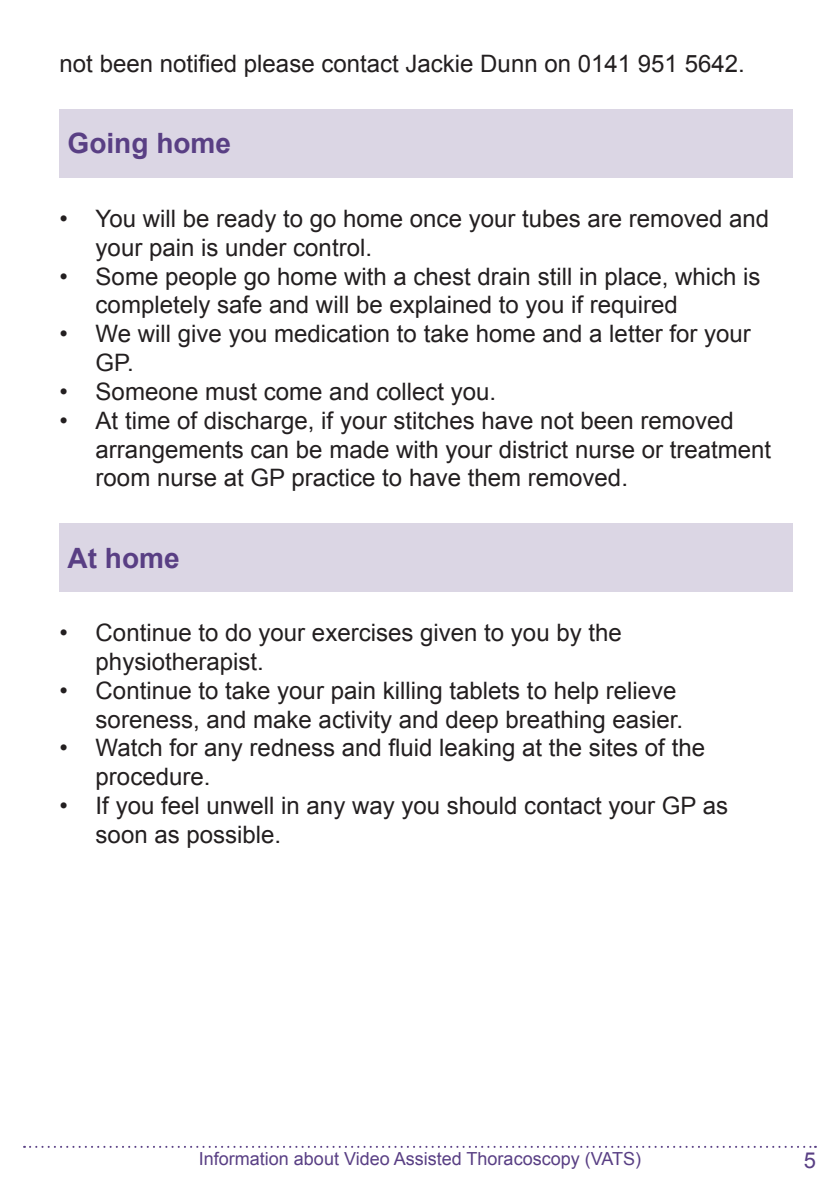
<style>
.page{position:relative;width:840px;height:1191px;background:#fff}
.page>*{position:absolute;margin:0;border:0;box-sizing:border-box;transform-origin:0 0}
.t1{font:700 28px "Arial";color:#593f84}
.t2{font:24px/28.8px "Arial";color:#231f20}
.t3{font:22px "Arial";color:#593f84}
.t4{font:18px "Arial";color:#593f84}
</style>
<div class="page">
<svg style="left:24px;top:1145px;width:791px;height:2px"></svg>
<div style="left:60px;top:109px;width:732px;height:68px;background:#dbd6e4"></div>
<div style="left:60px;top:523px;width:732px;height:68px;background:#dbd6e4"></div>
<p class="t2" style="left:60px;top:50px;width:686px">not been notified please contact Jackie Dunn on 0141 951 5642.</p>
<p class="t1" style="left:68px;top:125px;width:165px">Going home</p>
<p class="t2" style="left:96px;top:204px;width:674px;text-indent:-36px">• You will be ready to go home once your tubes are removed and your pain is under control.</p>
<p class="t2" style="left:96px;top:262px;width:666px;text-indent:-36px">• Some people go home with a chest drain still in place, which is completely safe and will be explained to you if required</p>
<p class="t2" style="left:96px;top:320px;width:656px;text-indent:-36px">• We will give you medication to take home and a letter for your<br>GP.</p>
<p class="t2" style="left:60px;top:377px;width:438px">• Someone must come and collect you.</p>
<p class="t2" style="left:96px;top:406px;width:676px;text-indent:-36px">• At time of discharge, if your stitches have not been removed arrangements can be made with your district nurse or treatment room nurse at GP practice to have them removed.</p>
<p class="t1" style="left:68px;top:539px;width:113px">At home</p>
<p class="t2" style="left:96px;top:618px;width:527px;text-indent:-36px">• Continue to do your exercises given to you by the physiotherapist.</p>
<p class="t2" style="left:60px;top:676px;width:625px;text-align:right">• Continue to take your pain killing tablets to help relieve soreness, and make activity and deep breathing easier.</p>
<p class="t2" style="left:96px;top:734px;width:610px;text-indent:-36px">• Watch for any redness and fluid leaking at the sites of the procedure.</p>
<p class="t2" style="left:96px;top:791px;width:633px;text-indent:-36px">• If you feel unwell in any way you should contact your GP as soon as possible.</p>
<p class="t4" style="left:199px;top:1146px;width:443px">Information about Video Assisted Thoracoscopy (VATS)</p>
<p class="t3" style="left:803px;top:1145px;width:14px">5</p>
</div>
